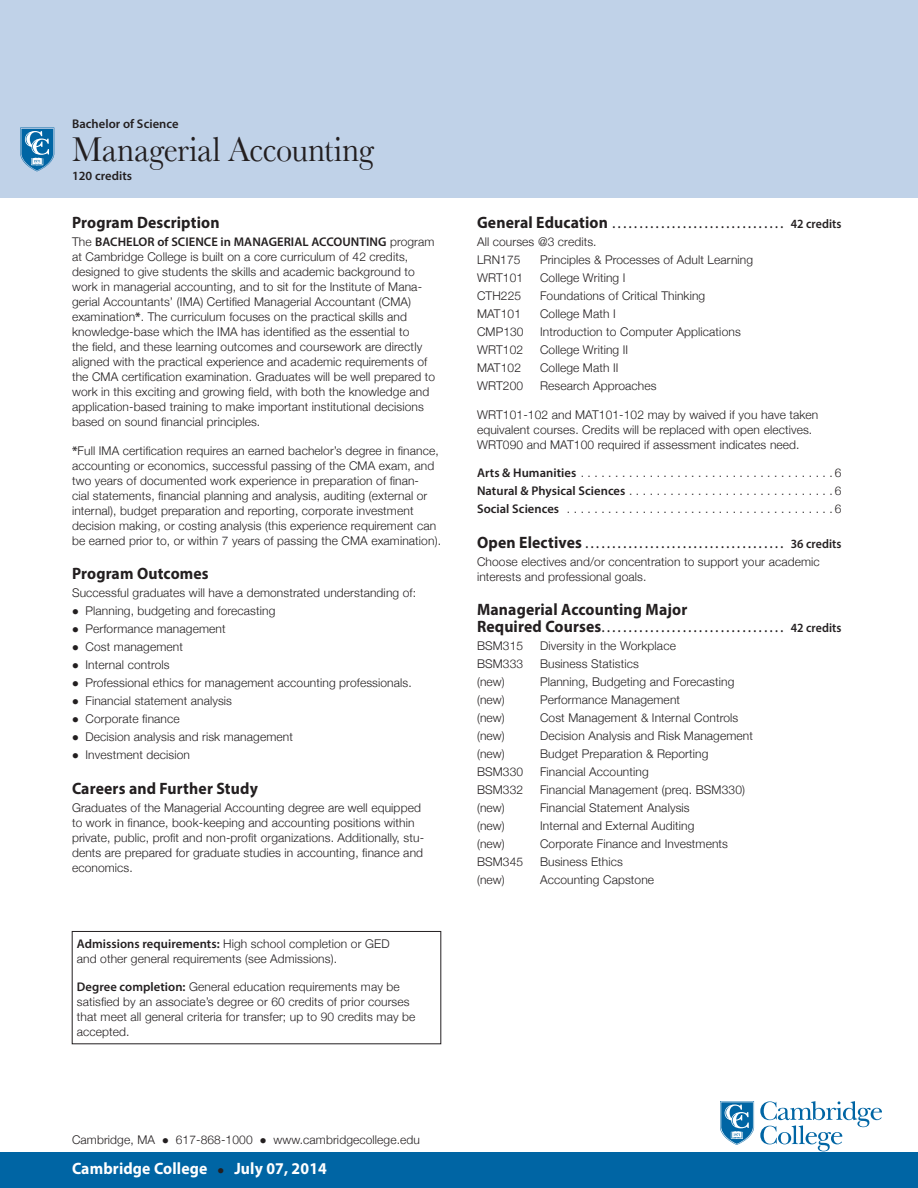
<style>
.page{position:relative;width:918px;height:1188px;background:#fff}
.page>*{position:absolute;margin:0;border:0;box-sizing:border-box;transform-origin:0 0}
.cht_h1_-_Bvl_prog_ti{font:36px "Baskerville";letter-spacing:-.01em;color:#231f20;scale:.9 1}
.t1{font:700 16.5px "Myriad Pro";letter-spacing:.01em;color:#231f20;scale:.95 1}
.t2{font:700 16.5px "Myriad Pro";letter-spacing:.01em;color:#fff;scale:.95 1}
.txt-9{font:600 12.6px "Myriad Pro";letter-spacing:.005em;color:#231f20;scale:.95 1}
.txt-9-2{font:600 12.6px "Myriad Pro";letter-spacing:.005em;color:#231f20}
.txt-0{font:600 12.6px "Myriad Pro";letter-spacing:.005em;color:#231f20}
.txt-9-3{font:300 12px/15px "Helvetica Neue";letter-spacing:.01em;color:#231f20}
.txt-2{font:300 12px "Helvetica Neue";letter-spacing:.01em;color:#231f20}
.bul-2{font:300 12px "Helvetica Neue";letter-spacing:.01em;color:#231f20}
.bul-9{font:300 12px "Helvetica Neue";letter-spacing:.01em;color:#231f20}
.s1{font-family:"Helvetica Neue";font-weight:300;font-size:12px}
.s2{font-family:"Myriad Pro";font-weight:600;font-size:12.6px}
.s3{font-weight:700;font-size:16.5px}
.s4{color:#231f20}
</style>
<div class="page">
<div style="left:0;top:1152px;width:918px;height:36px;background:#0065a4"></div>
<svg style="left:720px;top:1101px;width:34px;height:44px"></svg>
<svg style="left:760px;top:1101px;width:122px;height:50px"></svg>
<div style="left:0;top:0;width:918px;height:198px;background:#c0d2e8"></div>
<svg style="left:20px;top:128px;width:34px;height:43px"></svg>
<div style="left:72px;top:931px;width:369px;height:113px;border:1px solid #231f20"></div>
<p class="txt-0" style="left:72px;top:115px;width:108px">Bachelor of Science</p>
<p class="cht_h1_-_Bvl_prog_ti" style="left:72px;top:128px;width:337px">Managerial Accounting</p>
<p class="txt-0" style="left:72px;top:168px;width:62px">120 credits</p>
<p class="t1" style="left:72px;top:212px;width:157px">Program Description</p>
<p class="txt-9-2" style="left:72px;top:234px;width:364px"><span class="s1">The</span> BACHELOR of SCIENCE in MANAGERIAL ACCOUNTING <span class="s1">program</span></p>
<p class="txt-9-3" style="left:72px;top:249px;width:365px">at Cambridge College is built on a core curriculum of 42 credits, designed to give students the skills and academic background to work in managerial accounting, and to sit for the Institute of Mana&shy;gerial Accountants’ (IMA) Certified Managerial Accountant (CMA) examination<span class="s2">*</span>. The curriculum focuses on the practical skills and knowledge-base which the IMA has identified as the essential to<br>the field, and these learning outcomes and coursework are directly aligned with the practical experience and academic requirements of the CMA certification examination. Graduates will be well prepared to work in this exciting and growing field, with both the knowledge and application-based training to make important institutional decisions based on sound financial principles.</p>
<p class="txt-9-3" style="left:72px;top:442px;width:371px"><span class="s2">*</span>Full IMA certification requires an earned bachelor’s degree in finance, accounting or economics, successful passing of the CMA exam, and two years of documented work experience in preparation of finan-<br>cial statements, financial planning and analysis, auditing (external or internal), budget preparation and reporting, corporate investment decision making, or costing analysis (this experience requirement can be earned prior to, or within 7 years of passing the CMA examination).</p>
<p class="t1" style="left:72px;top:563px;width:145px">Program Outcomes</p>
<p class="txt-2" style="left:72px;top:583px;width:346px">Successful graduates will have a demonstrated understanding of:</p>
<p class="bul-2" style="left:72px;top:601px;width:205px">● Planning, budgeting and forecasting</p>
<p class="bul-2" style="left:72px;top:619px;width:155px">● Performance management</p>
<p class="bul-2" style="left:72px;top:637px;width:112px">● Cost management</p>
<p class="bul-2" style="left:72px;top:655px;width:99px">● Internal controls</p>
<p class="bul-2" style="left:72px;top:673px;width:341px">● Professional ethics for management accounting professionals.</p>
<p class="bul-2" style="left:72px;top:691px;width:162px">● Financial statement analysis</p>
<p class="bul-2" style="left:72px;top:709px;width:109px">● Corporate finance</p>
<p class="bul-2" style="left:72px;top:727px;width:222px">● Decision analysis and risk management</p>
<p class="bul-9" style="left:72px;top:745px;width:120px">● Investment decision</p>
<p class="t1" style="left:72px;top:778px;width:197px">Careers and Further Study</p>
<p class="txt-9-3" style="left:72px;top:799px;width:354px">Graduates of the Managerial Accounting degree are well equipped to work in finance, book-keeping and accounting positions within private, public, profit and non-profit organizations. Additionally, stu&shy;dents are prepared for graduate studies in accounting, finance and economics.</p>
<p class="txt-9-3" style="left:77px;top:935px;width:314px"><span class="s2">Admissions requirements:</span> High school completion or GED and other general requirements (see Admissions).</p>
<p class="txt-9-3" style="left:77px;top:979px;width:340px"><span class="s2">Degree completion:</span> General education requirements may be satisfied by an associate’s degree or 60 credits of prior courses that meet all general criteria for transfer; up to 90 credits may be accepted.</p>
<p class="txt-9" style="left:477px;top:216px;width:385px"><span class="s3">General Education</span> . . . . . . . . . . . . . . . . . . . . . . . . . . . . . . . . 42 credits</p>
<p class="txt-2" style="left:477px;top:232px;width:121px">All courses @3 credits.</p>
<p class="txt-2" style="left:477px;top:250px;width:45px">LRN175</p>
<p class="txt-2" style="left:540px;top:250px;width:215px">Principles &amp; Processes of Adult Learning</p>
<p class="txt-2" style="left:477px;top:268px;width:48px">WRT101</p>
<p class="txt-2" style="left:540px;top:268px;width:87px">College Writing I</p>
<p class="txt-2" style="left:477px;top:286px;width:46px">CTH225</p>
<p class="txt-2" style="left:540px;top:286px;width:167px">Foundations of Critical Thinking</p>
<p class="txt-2" style="left:477px;top:304px;width:46px">MAT101</p>
<p class="txt-2" style="left:540px;top:304px;width:77px">College Math I</p>
<p class="txt-2" style="left:477px;top:322px;width:48px">CMP130</p>
<p class="txt-2" style="left:540px;top:322px;width:202px">Introduction to Computer Applications</p>
<p class="txt-2" style="left:477px;top:340px;width:48px">WRT102</p>
<p class="txt-2" style="left:540px;top:340px;width:90px">College Writing II</p>
<p class="txt-2" style="left:477px;top:358px;width:46px">MAT102</p>
<p class="txt-2" style="left:540px;top:358px;width:80px">College Math II</p>
<p class="txt-9-3" style="left:477px;top:378px;width:48px">WRT200</p>
<p class="txt-9-3" style="left:540px;top:378px;width:118px">Research Approaches</p>
<p class="txt-9-3" style="left:477px;top:406px;width:343px">WRT101-102 and MAT101-102 may by waived if you have taken equivalent courses. Credits will be replaced with open electives.<br>WRT090 and MAT100 required if assessment indicates need.</p>
<p class="txt-2" style="left:835px;top:463px;width:8px">6</p>
<p class="txt-2" style="left:477px;top:481px;width:154px"><span class="s2">Natural &amp; Physical Sciences</span>..............................</p>
<p class="txt-2" style="left:835px;top:481px;width:8px">6</p>
<p class="txt-9-3" style="left:835px;top:501px;width:8px">6</p>
<p class="txt-9" style="left:477px;top:536px;width:385px"><span class="s3">Open Electives</span> . . . . . . . . . . . . . . . . . . . . . . . . . . . . . . . . . . . . . 36 credits</p>
<p class="txt-9-3" style="left:477px;top:553px;width:344px">Choose electives and/or concentration to support your academic interests and professional goals.</p>
<p class="t1" style="left:477px;top:599px;width:223px">Managerial Accounting Major</p>
<p class="txt-9" style="left:477px;top:620px;width:385px"><span class="s3">Required Courses</span> . . . . . . . . . . . . . . . . . . . . . . . . . . . . . . . . . . 42 credits</p>
<p class="txt-2" style="left:477px;top:636px;width:48px">BSM315</p>
<p class="txt-2" style="left:540px;top:636px;width:137px">Diversity in the Workplace</p>
<p class="txt-2" style="left:477px;top:654px;width:48px">BSM333</p>
<p class="txt-2" style="left:540px;top:654px;width:100px">Business Statistics</p>
<p class="txt-2" style="left:477px;top:672px;width:29px">(new)</p>
<p class="txt-2" style="left:540px;top:672px;width:196px">Planning, Budgeting and Forecasting</p>
<p class="txt-2" style="left:477px;top:690px;width:29px">(new)</p>
<p class="txt-2" style="left:540px;top:690px;width:142px">Performance Management</p>
<p class="txt-2" style="left:477px;top:708px;width:29px">(new)</p>
<p class="txt-2" style="left:540px;top:708px;width:200px">Cost Management &amp; Internal Controls</p>
<p class="txt-2" style="left:477px;top:726px;width:29px">(new)</p>
<p class="txt-2" style="left:540px;top:726px;width:215px">Decision Analysis and Risk Management</p>
<p class="txt-2" style="left:477px;top:744px;width:29px">(new)</p>
<p class="txt-2" style="left:540px;top:744px;width:170px">Budget Preparation &amp; Reporting</p>
<p class="txt-2" style="left:477px;top:762px;width:48px">BSM330</p>
<p class="txt-2" style="left:540px;top:762px;width:110px">Financial Accounting</p>
<p class="txt-2" style="left:477px;top:780px;width:48px">BSM332</p>
<p class="txt-2" style="left:540px;top:780px;width:207px">Financial Management (preq. BSM330)</p>
<p class="txt-2" style="left:477px;top:798px;width:29px">(new)</p>
<p class="txt-2" style="left:540px;top:798px;width:151px">Financial Statement Analysis</p>
<p class="txt-2" style="left:477px;top:816px;width:29px">(new)</p>
<p class="txt-2" style="left:540px;top:816px;width:156px">Internal and External Auditing</p>
<p class="txt-2" style="left:477px;top:834px;width:29px">(new)</p>
<p class="txt-2" style="left:540px;top:834px;width:190px">Corporate Finance and Investments</p>
<p class="txt-2" style="left:477px;top:852px;width:48px">BSM345</p>
<p class="txt-2" style="left:540px;top:852px;width:85px">Business Ethics</p>
<p class="txt-9-3" style="left:477px;top:871px;width:29px">(new)</p>
<p class="txt-9-3" style="left:540px;top:871px;width:116px">Accounting Capstone</p>
<p class="txt-2" style="left:72px;top:1130px;width:350px">Cambridge, MA ● 617-868-1000 ● www.cambridgecollege.edu</p>
<p class="t2" style="left:72px;top:1157px;width:270px">Cambridge College <span class="s4">●</span> July 07, 2014</p>
</div>
